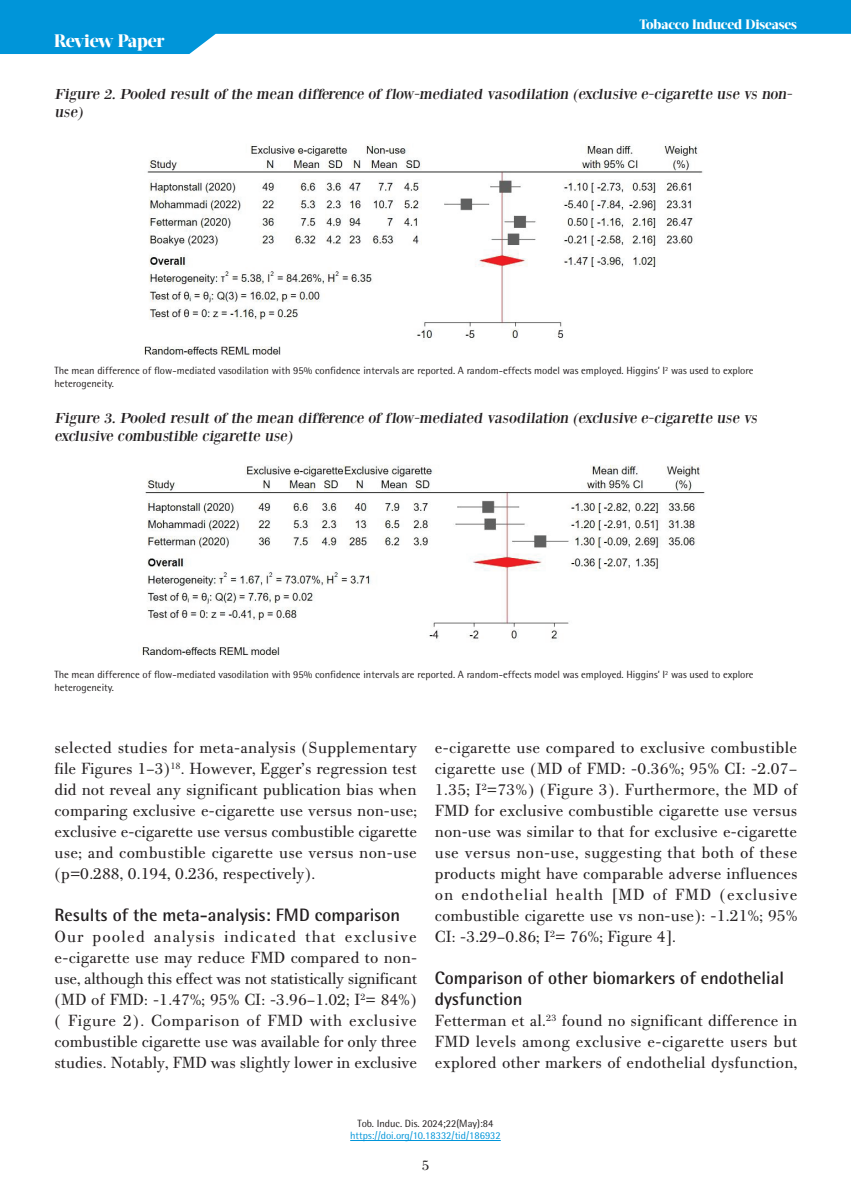
<style>
.page{position:relative;width:851px;height:1191px;background:#fff}
.page>*{position:absolute;margin:0;border:0;box-sizing:border-box;transform-origin:0 0}
.t1{font:700 18px/21px "Rotis Semi Sans Hel";color:#231f20}
.t2{font:800 18px "Acta Display W04";letter-spacing:-.02em;color:#fff}
.t3{font:17.25px/21px "PF Bodoni Text";letter-spacing:.005em;color:#231f20;text-align:justify}
.t4{font:15px/18px "Bodoni XT";color:#231f20;scale:1.1 1}
.t5{font:15px "PF Bodoni Text";color:#231f20}
.t6{font:italic 700 13.5px "Times New Roman";letter-spacing:-.005em;color:#231f20}
.t7{font:800 13.5px "Acta Display W04";letter-spacing:-.01em;color:#fff}
.t8{font:10.5px/12.6px "Rotis Semi Sans Hel";color:#231f20}
.t9{font:10.5px "Rotis Semi Sans Hel";color:#0095d9}
</style>
<div class="page">
<svg style="left:0;top:0;width:850px;height:54px;fill:#0095d9"></svg>
<hr style="left:350px;top:1140px;width:150px;height:1px;background:#0095d9">
<img style="left:142px;top:465px;width:563px;height:191px">
<img style="left:144px;top:144px;width:559px;height:211px">
<p class="t2" style="left:54px;top:30px;width:112px">Review Paper</p>
<p class="t7" style="left:639px;top:17px;width:159px">Tobacco Induced Diseases</p>
<p class="t4" style="left:54px;top:85px;width:674px">Figure 2. Pooled result of the mean difference of flow-mediated vasodilation (exclusive e-cigarette use vs non&shy;use)</p>
<p class="t8" style="left:54px;top:364px;width:700px">The mean difference of flow-mediated vasodilation with 95% confidence intervals are reported. A random-effects model was employed. Higgins’ I<sup>2</sup> was used to explore heterogeneity.</p>
<p class="t4" style="left:54px;top:408px;width:642px">Figure 3. Pooled result of the mean difference of flow-mediated vasodilation (exclusive e-cigarette use vs exclusive combustible cigarette use)</p>
<p class="t6" style="left:138px;top:415px;width:236px">use vs exclusive combustible cigarette use)</p>
<p class="t8" style="left:54px;top:668px;width:700px">The mean difference of flow-mediated vasodilation with 95% confidence intervals are reported. A random-effects model was employed. Higgins’ I<sup>2</sup> was used to explore heterogeneity.</p>
<p class="t3" style="left:54px;top:737px;width:364px">selected studies for meta-analysis (Supplementary file Figures 1–3)<sup>18</sup>. However, Egger’s regression test did not reveal any significant publication bias when comparing exclusive e-cigarette use versus non-use; exclusive e-cigarette use versus combustible cigarette use; and combustible cigarette use versus non-use (p=0.288, 0.194, 0.236, respectively).</p>
<p class="t1" style="left:54px;top:904px;width:347px">Results of the meta-analysis: FMD comparison</p>
<p class="t3" style="left:54px;top:926px;width:364px">Our pooled analysis indicated that exclusive e-cigarette use may reduce FMD compared to non&shy;use, although this effect was not statistically significant (MD of FMD: -1.47%; 95% CI: -3.96–1.02; I<sup>2</sup>= 84%) ( Figure 2). Comparison of FMD with exclusive combustible cigarette use was available for only three studies. Notably, FMD was slightly lower in exclusive</p>
<p class="t3" style="left:435px;top:737px;width:364px">e-cigarette use compared to exclusive combustible cigarette use (MD of FMD: -0.36%; 95% CI: -2.07– 1.35; I<sup>2</sup>=73%) (Figure 3). Furthermore, the MD of FMD for exclusive combustible cigarette use versus non-use was similar to that for exclusive e-cigarette use versus non-use, suggesting that both of these products might have comparable adverse influences on endothelial health [MD of FMD (exclusive combustible cigarette use vs non-use): -1.21%; 95% CI: -3.29–0.86; I<sup>2</sup>= 76%; Figure 4].</p>
<p class="t1" style="left:435px;top:967px;width:351px">Comparison of other biomarkers of endothelial dysfunction</p>
<p class="t3" style="left:435px;top:1010px;width:364px">Fetterman et al.<sup>23</sup> found no significant difference in FMD levels among exclusive e-cigarette users but explored other markers of endothelial dysfunction,</p>
<p class="t8" style="left:357px;top:1116px;width:137px">Tob. Induc. Dis. 2024;22(May):84</p>
<p class="t9" style="left:350px;top:1129px;width:152px">https://doi.org/10.18332/tid/186932</p>
<p class="t5" style="left:421px;top:1156px;width:9px">5</p>
</div>
